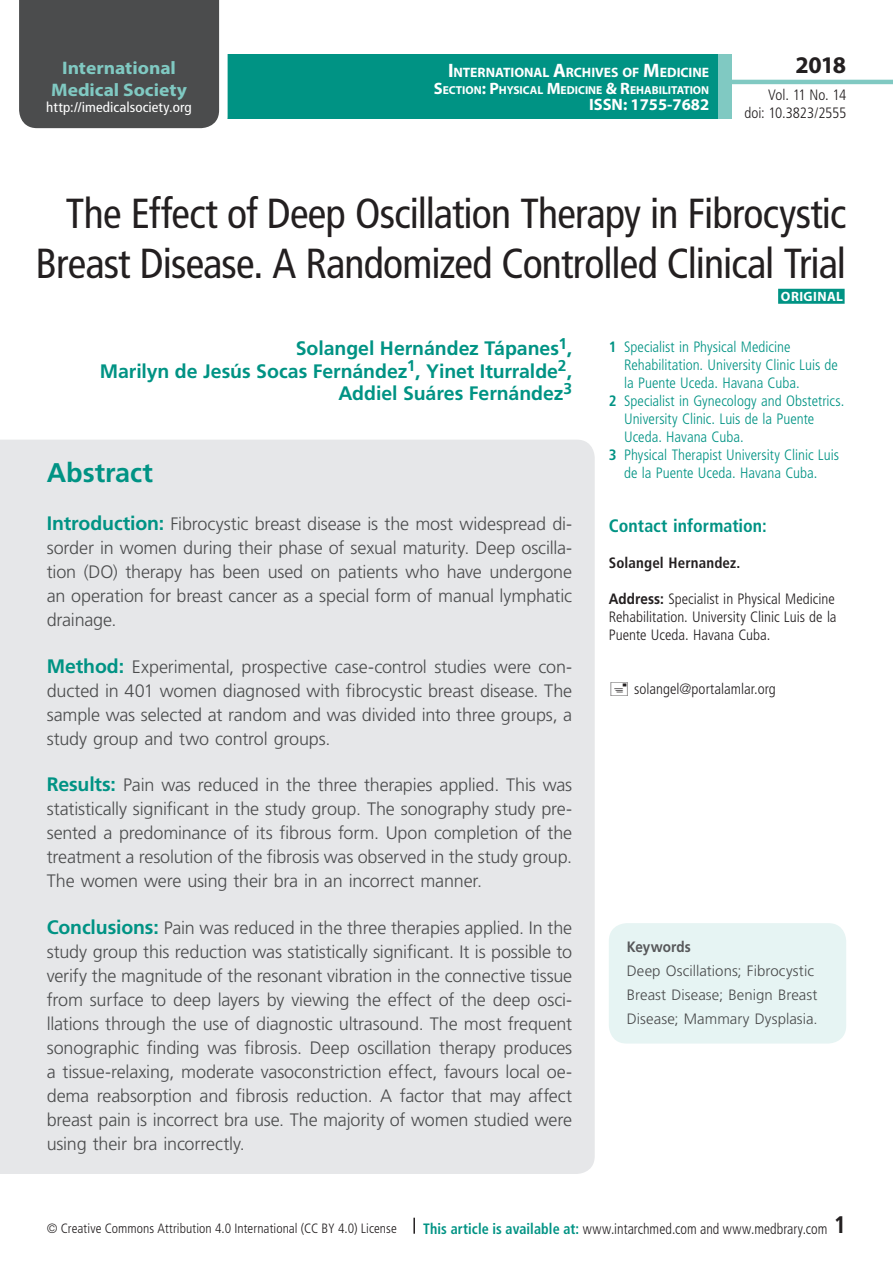
<style>
.page{position:relative;width:893px;height:1263px;background:#fff}
.page>*{position:absolute;margin:0;border:0;box-sizing:border-box;transform-origin:0 0}
.t1{font:condensed 42px/50.4px "Frutiger LT Std";letter-spacing:-.02em;color:#231f20;text-align:right}
.t2{font:700 27px "Frutiger LT Std";letter-spacing:-.005em;color:#009384}
.t3{font:700 24px "Myriad Pro";color:#231f20}
.t4{font:700 condensed 24px "Frutiger LT Std";color:#231f20}
.t5{font:700 19.5px/22.5px "Frutiger LT Std";letter-spacing:-.005em;color:#009384;text-align:right}
.t6{font:700 18.15px/21.8px "Myriad Pro";color:#80c9c2;text-align:center;scale:1.07 1}
.t7{font:300 18px/24px "Frutiger LT Std";letter-spacing:-.01em;color:#4b4c4d;text-align:justify}
.t8{font:700 condensed 18px "Frutiger LT Std";color:#009384}
.t9{font:700 16.5px "Myriad Pro";color:#fff}
.t10{font:300 condensed 15px "Frutiger LT Std";color:#009384}
.t11{font:300 condensed 15px/18px "Frutiger LT Std";color:#231f20;text-align:right}
.t12{font:300 15px/24px "Frutiger LT Std";letter-spacing:.005em;color:#4b4c4d}
.t13{font:300 condensed 15px "Frutiger LT Std";color:#231f20;scale:.94 1}
.t14{font:700 condensed 15px "Frutiger LT Std";letter-spacing:.01em;color:#231f20}
.t15{font:700 15px "Frutiger LT Std";letter-spacing:.005em;color:#57585a;scale:.9 1}
.t16{font:condensed 13.95px "Frutiger LT Std";letter-spacing:.005em;color:#fff;scale:1.07 1}
.t17{font:700 13.65px "Myriad Pro";letter-spacing:-.005em;color:#fff}
.t18{font:300 condensed 13.5px "Frutiger LT Std";letter-spacing:.005em;color:#231f20}
.t19{font:700 13.5px "Myriad Pro";letter-spacing:.03em;color:#fff}
.t20{font:700 11.55px "Myriad Pro";color:#fff}
.s1{font-size:19.5px}
.s2{font-size:16.5px}
.s3{font-weight:700}
.s4{font-weight:700;font-size:19.5px;color:#009384}
.s5{font-weight:700;font-stretch:normal}
.s6{font-weight:700;color:#009384}
</style>
<div class="page">
<div style="left:23px;top:54px;width:762px;height:65px;background:#009384"></div>
<div style="left:19px;top:0;width:209px;height:129px;background:#4b4c4d"></div>
<div style="left:732px;top:36px;width:161px;height:94px;background:#fff"></div>
<hr style="left:730px;top:80px;width:163px;height:4px;background:#80c9c2">
<div style="left:718px;top:54px;width:14px;height:65px;background:#80c9c2"></div>
<svg style="left:413px;top:1218px;width:2px;height:16px"></svg>
<div style="left:0;top:440px;width:595px;height:734px;background:#e6e7e9"></div>
<div style="left:778px;top:289px;width:67px;height:15px;background:#009384"></div>
<div style="left:609px;top:923px;width:237px;height:120px;background:#e6f4f3;border-radius:18px"></div>
<p class="t6" style="left:51px;top:56px;width:129px">International<br>Medical Society</p>
<p class="t16" style="left:46px;top:99px;width:137px">http://imedicalsociety.org</p>
<p class="t17" style="left:448px;top:64px;width:263px"><span class="s1">I</span>NTERNATIONAL <span class="s1">A</span>RCHIVES OF <span class="s1">M</span>EDICINE</p>
<p class="t20" style="left:434px;top:82px;width:277px"><span class="s2">S</span>ECTION<span class="s2">: P</span>HYSICAL <span class="s2">M</span>EDICINE <span class="s2">&amp; R</span>EHABILITATION</p>
<p class="t9" style="left:589px;top:94px;width:122px">ISSN: 1755-7682</p>
<h3 class="t3" style="left:795px;top:49px;width:52px">2018</h3>
<p class="t11" style="left:744px;top:86px;width:103px">Vol. 11 No. 14 doi: 10.3823/2555</p>
<h1 class="t1" style="left:36px;top:188px;width:812px">The Effect of Deep Oscillation Therapy in Fibrocystic<br>Breast Disease. A Randomized Controlled Clinical Trial</h1>
<p class="t19" style="left:781px;top:287px;width:63px">ORIGINAL</p>
<p class="t5" style="left:100px;top:337px;width:474px">Solangel Hernández Tápanes<sup>1</sup>,<br>Marilyn de Jesús Socas Fernández<sup>1</sup>, Yinet Iturralde<sup>2</sup>,<br>Addiel Suáres Fernández<sup>3</sup></p>
<p class="t10" style="left:609px;top:338px;width:183px"><span class="s3">1</span> Specialist in Physical Medicine</p>
<p class="t10" style="left:624px;top:356px;width:215px">Rehabilitation. University Clinic Luis de</p>
<p class="t10" style="left:624px;top:374px;width:177px">la Puente Uceda. Havana Cuba.</p>
<p class="t10" style="left:609px;top:392px;width:237px"><span class="s3">2</span> Specialist in Gynecology and Obstetrics.</p>
<p class="t10" style="left:624px;top:410px;width:192px">University Clinic. Luis de la Puente</p>
<p class="t10" style="left:624px;top:428px;width:121px">Uceda. Havana Cuba.</p>
<p class="t10" style="left:609px;top:446px;width:232px"><span class="s3">3</span> Physical Therapist University Clinic Luis</p>
<p class="t10" style="left:624px;top:464px;width:195px">de la Puente Uceda. Havana Cuba.</p>
<h2 class="t2" style="left:47px;top:457px;width:108px">Abstract</h2>
<p class="t7" style="left:47px;top:512px;width:527px"><span class="s4">Introduction:</span> Fibrocystic breast disease is the most widespread di&shy;sorder in women during their phase of sexual maturity. Deep oscilla&shy;tion (DO) therapy has been used on patients who have undergone an operation for breast cancer as a special form of manual lymphatic drainage.</p>
<p class="t7" style="left:47px;top:655px;width:527px"><span class="s4">Method:</span> Experimental, prospective case-control studies were con&shy;ducted in 401 women diagnosed with fibrocystic breast disease. The sample was selected at random and was divided into three groups, a study group and two control groups.</p>
<p class="t7" style="left:47px;top:773px;width:527px"><span class="s4">Results:</span> Pain was reduced in the three therapies applied. This was statistically significant in the study group. The sonography study pre&shy;sented a predominance of its fibrous form. Upon completion of the treatment a resolution of the fibrosis was observed in the study group.<br>The women were using their bra in an incorrect manner.</p>
<p class="t7" style="left:47px;top:916px;width:527px"><span class="s4">Conclusions:</span> Pain was reduced in the three therapies applied. In the study group this reduction was statistically significant. It is possible to verify the magnitude of the resonant vibration in the connective tissue from surface to deep layers by viewing the effect of the deep osci&shy;llations through the use of diagnostic ultrasound. The most frequent sonographic finding was fibrosis. Deep oscillation therapy produces a tissue-relaxing, moderate vasoconstriction effect, favours local oe&shy;dema reabsorption and fibrosis reduction. A factor that may affect breast pain is incorrect bra use. The majority of women studied were using their bra incorrectly.</p>
<p class="t8" style="left:609px;top:515px;width:159px">Contact information:</p>
<p class="t14" style="left:609px;top:553px;width:133px">Solangel Hernandez.</p>
<p class="t11" style="left:609px;top:590px;width:229px;text-align:left"><span class="s5">Address:</span> Specialist in Physical Medicine<br>Rehabilitation. University Clinic Luis de la<br>Puente Uceda. Havana Cuba.</p>
<p class="t11" style="left:634px;top:680px;width:143px">solangel@portalamlar.org</p>
<p class="t15" style="left:627px;top:938px;width:73px">Keywords</p>
<p class="t12" style="left:627px;top:959px;width:192px">Deep Oscillations; Fibrocystic<br>Breast Disease; Benign Breast<br>Disease; Mammary Dysplasia.</p>
<p class="t18" style="left:47px;top:1220px;width:352px">© Creative Commons Attribution 4.0 International (CC BY 4.0) License</p>
<p class="t13" style="left:423px;top:1220px;width:432px"><span class="s6">This article is available at:</span> www.intarchmed.com and www.medbrary.com</p>
<h3 class="t4" style="left:834px;top:1210px;width:14px">1</h3>
</div>
